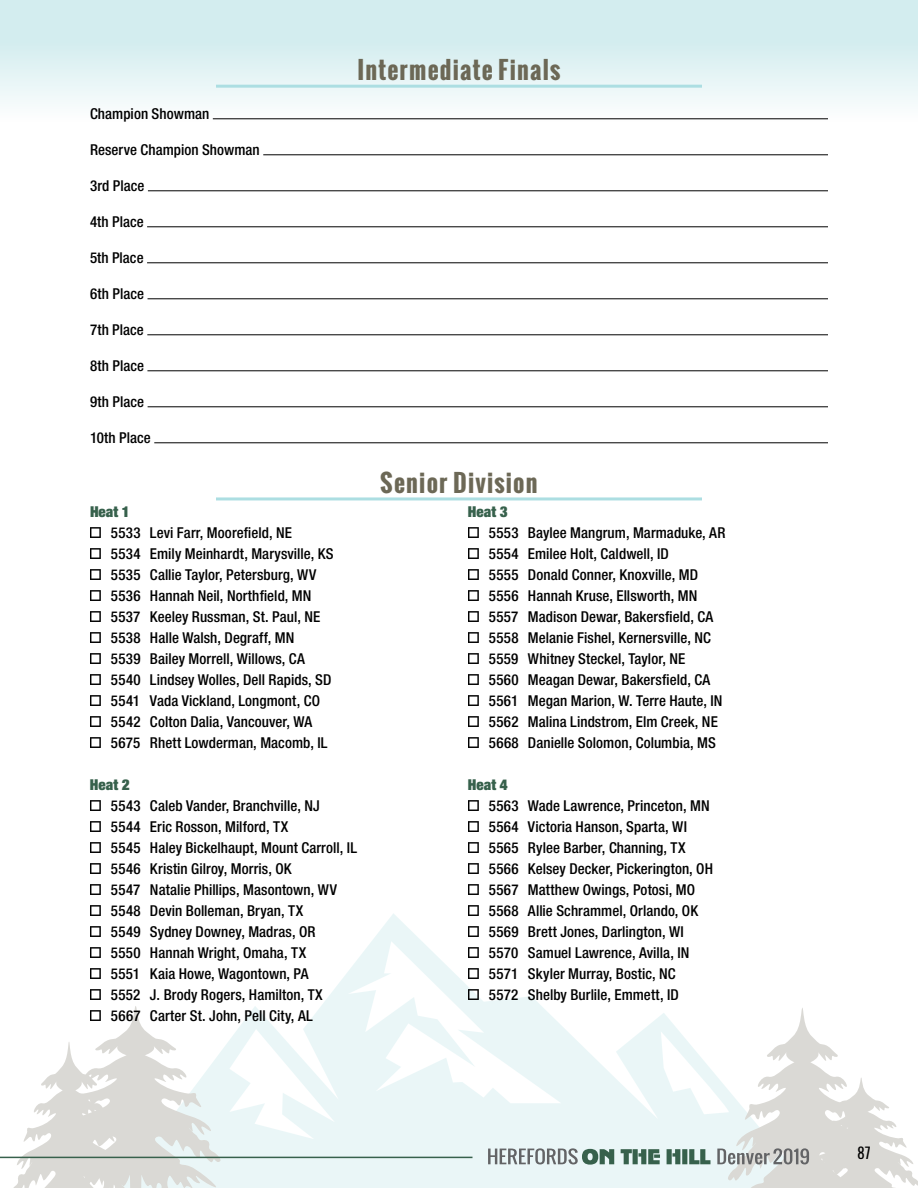
<style>
.page{position:relative;width:918px;height:1188px;background:#fff}
.page>*{position:absolute;margin:0;border:0;box-sizing:border-box;transform-origin:0 0}
.t1{font:700 24px "Oswald";letter-spacing:.05em;color:#6c6856}
.t2{font:500 condensed 15px/21px "Helvetica Neue";letter-spacing:.005em;color:#000}
.t3{font:900 expanded 15px "Helvetica Neue";letter-spacing:.005em;color:#37614c}
.t4{font:15px "Oswald";color:#000}
</style>
<div class="page">
<svg style="left:222px;top:913px;width:184px;height:275px"></svg>
<svg style="left:229px;top:1029px;width:106px;height:110px"></svg>
<div style="left:0;top:0;width:918px;height:158px;background:linear-gradient(to bottom,#cae9eb,#fff)"></div>
<hr style="left:216px;top:85px;width:486px;height:3px;background:#acdee2">
<hr style="left:213px;top:118px;width:615px;height:1px;background:#000">
<hr style="left:263px;top:154px;width:565px;height:1px;background:#000">
<hr style="left:148px;top:190px;width:680px;height:1px;background:#000">
<hr style="left:147px;top:226px;width:681px;height:1px;background:#000">
<hr style="left:147px;top:262px;width:681px;height:1px;background:#000">
<hr style="left:148px;top:298px;width:680px;height:1px;background:#000">
<hr style="left:147px;top:334px;width:681px;height:1px;background:#000">
<hr style="left:147px;top:370px;width:681px;height:1px;background:#000">
<hr style="left:148px;top:406px;width:680px;height:1px;background:#000">
<hr style="left:154px;top:442px;width:674px;height:1px;background:#000">
<hr style="left:216px;top:497px;width:486px;height:3px;background:#acdee2">
<svg style="left:90px;top:527px;width:11px;height:11px"></svg>
<svg style="left:90px;top:548px;width:11px;height:11px"></svg>
<svg style="left:90px;top:569px;width:11px;height:11px"></svg>
<svg style="left:90px;top:590px;width:11px;height:11px"></svg>
<svg style="left:90px;top:611px;width:11px;height:11px"></svg>
<svg style="left:90px;top:632px;width:11px;height:11px"></svg>
<svg style="left:90px;top:653px;width:11px;height:11px"></svg>
<svg style="left:90px;top:674px;width:11px;height:11px"></svg>
<svg style="left:90px;top:695px;width:11px;height:11px"></svg>
<svg style="left:90px;top:716px;width:11px;height:11px"></svg>
<svg style="left:90px;top:737px;width:11px;height:11px"></svg>
<svg style="left:90px;top:800px;width:11px;height:11px"></svg>
<svg style="left:90px;top:821px;width:11px;height:11px"></svg>
<svg style="left:90px;top:842px;width:11px;height:11px"></svg>
<svg style="left:90px;top:863px;width:11px;height:11px"></svg>
<svg style="left:90px;top:884px;width:11px;height:11px"></svg>
<svg style="left:90px;top:905px;width:11px;height:11px"></svg>
<svg style="left:90px;top:926px;width:11px;height:11px"></svg>
<svg style="left:90px;top:947px;width:11px;height:11px"></svg>
<svg style="left:90px;top:968px;width:11px;height:11px"></svg>
<svg style="left:90px;top:989px;width:11px;height:11px"></svg>
<svg style="left:10px;top:1006px;width:212px;height:182px"></svg>
<svg style="left:468px;top:527px;width:11px;height:11px"></svg>
<svg style="left:468px;top:548px;width:11px;height:11px"></svg>
<svg style="left:468px;top:569px;width:11px;height:11px"></svg>
<svg style="left:468px;top:590px;width:11px;height:11px"></svg>
<svg style="left:468px;top:611px;width:11px;height:11px"></svg>
<svg style="left:468px;top:632px;width:11px;height:11px"></svg>
<svg style="left:468px;top:653px;width:11px;height:11px"></svg>
<svg style="left:468px;top:674px;width:11px;height:11px"></svg>
<svg style="left:468px;top:695px;width:11px;height:11px"></svg>
<svg style="left:468px;top:716px;width:11px;height:11px"></svg>
<svg style="left:468px;top:737px;width:11px;height:11px"></svg>
<svg style="left:468px;top:800px;width:11px;height:11px"></svg>
<svg style="left:468px;top:821px;width:11px;height:11px"></svg>
<svg style="left:468px;top:842px;width:11px;height:11px"></svg>
<svg style="left:468px;top:863px;width:11px;height:11px"></svg>
<svg style="left:468px;top:884px;width:11px;height:11px"></svg>
<svg style="left:468px;top:905px;width:11px;height:11px"></svg>
<svg style="left:348px;top:926px;width:570px;height:262px"></svg>
<hr style="left:0;top:1157px;width:472px;height:1px;background:#37614c">
<p class="t2" style="left:90px;top:103px;width:121px">Champion Showman</p>
<p class="t2" style="left:90px;top:139px;width:171px">Reserve Champion Showman</p>
<p class="t2" style="left:90px;top:175px;width:56px">3rd Place</p>
<p class="t2" style="left:90px;top:211px;width:55px">4th Place</p>
<p class="t2" style="left:90px;top:247px;width:55px">5th Place</p>
<p class="t2" style="left:90px;top:283px;width:56px">6th Place</p>
<p class="t2" style="left:90px;top:319px;width:55px">7th Place</p>
<p class="t2" style="left:90px;top:355px;width:56px">8th Place</p>
<p class="t2" style="left:90px;top:391px;width:56px">9th Place</p>
<p class="t2" style="left:90px;top:427px;width:62px">10th Place</p>
<h1 class="t1" style="left:358px;top:52px;width:204px">Intermediate Finals</h1>
<h1 class="t1" style="left:380px;top:465px;width:159px">Senior Division</h1>
<p class="t3" style="left:90px;top:502px;width:41px">Heat 1</p>
<p class="t2" style="left:111px;top:522px;width:224px">5533 Levi Farr, Moorefield, NE<br>5534 Emily Meinhardt, Marysville, KS 5535 Callie Taylor, Petersburg, WV 5536 Hannah Neil, Northfield, MN 5537 Keeley Russman, St. Paul, NE 5538 Halle Walsh, Degraff, MN<br>5539 Bailey Morrell, Willows, CA 5540 Lindsey Wolles, Dell Rapids, SD 5541 Vada Vickland, Longmont, CO 5542 Colton Dalia, Vancouver, WA 5675 Rhett Lowderman, Macomb, IL</p>
<p class="t3" style="left:90px;top:775px;width:41px">Heat 2</p>
<p class="t2" style="left:111px;top:795px;width:248px">5543 Caleb Vander, Branchville, NJ<br>5544 Eric Rosson, Milford, TX<br>5545 Haley Bickelhaupt, Mount Carroll, IL 5546 Kristin Gilroy, Morris, OK<br>5547 Natalie Phillips, Masontown, WV 5548 Devin Bolleman, Bryan, TX<br>5549 Sydney Downey, Madras, OR<br>5550 Hannah Wright, Omaha, TX<br>5551 Kaia Howe, Wagontown, PA<br>5552 J. Brody Rogers, Hamilton, TX<br>5667 Carter St. John, Pell City, AL</p>
<p class="t3" style="left:468px;top:502px;width:41px">Heat 3</p>
<p class="t2" style="left:489px;top:522px;width:238px">5553 Baylee Mangrum, Marmaduke, AR 5554 Emilee Holt, Caldwell, ID<br>5555 Donald Conner, Knoxville, MD 5556 Hannah Kruse, Ellsworth, MN 5557 Madison Dewar, Bakersfield, CA 5558 Melanie Fishel, Kernersville, NC 5559 Whitney Steckel, Taylor, NE<br>5560 Meagan Dewar, Bakersfield, CA 5561 Megan Marion, W. Terre Haute, IN 5562 Malina Lindstrom, Elm Creek, NE 5668 Danielle Solomon, Columbia, MS</p>
<p class="t3" style="left:468px;top:775px;width:41px">Heat 4</p>
<p class="t2" style="left:489px;top:795px;width:226px">5563 Wade Lawrence, Princeton, MN 5564 Victoria Hanson, Sparta, WI 5565 Rylee Barber, Channing, TX 5566 Kelsey Decker, Pickerington, OH 5567 Matthew Owings, Potosi, MO 5568 Allie Schrammel, Orlando, OK 5569 Brett Jones, Darlington, WI 5570 Samuel Lawrence, Avilla, IN 5571 Skyler Murray, Bostic, NC<br>5572 Shelby Burlile, Emmett, ID</p>
<p class="t4" style="left:857px;top:1143px;width:15px">87</p>
</div>
